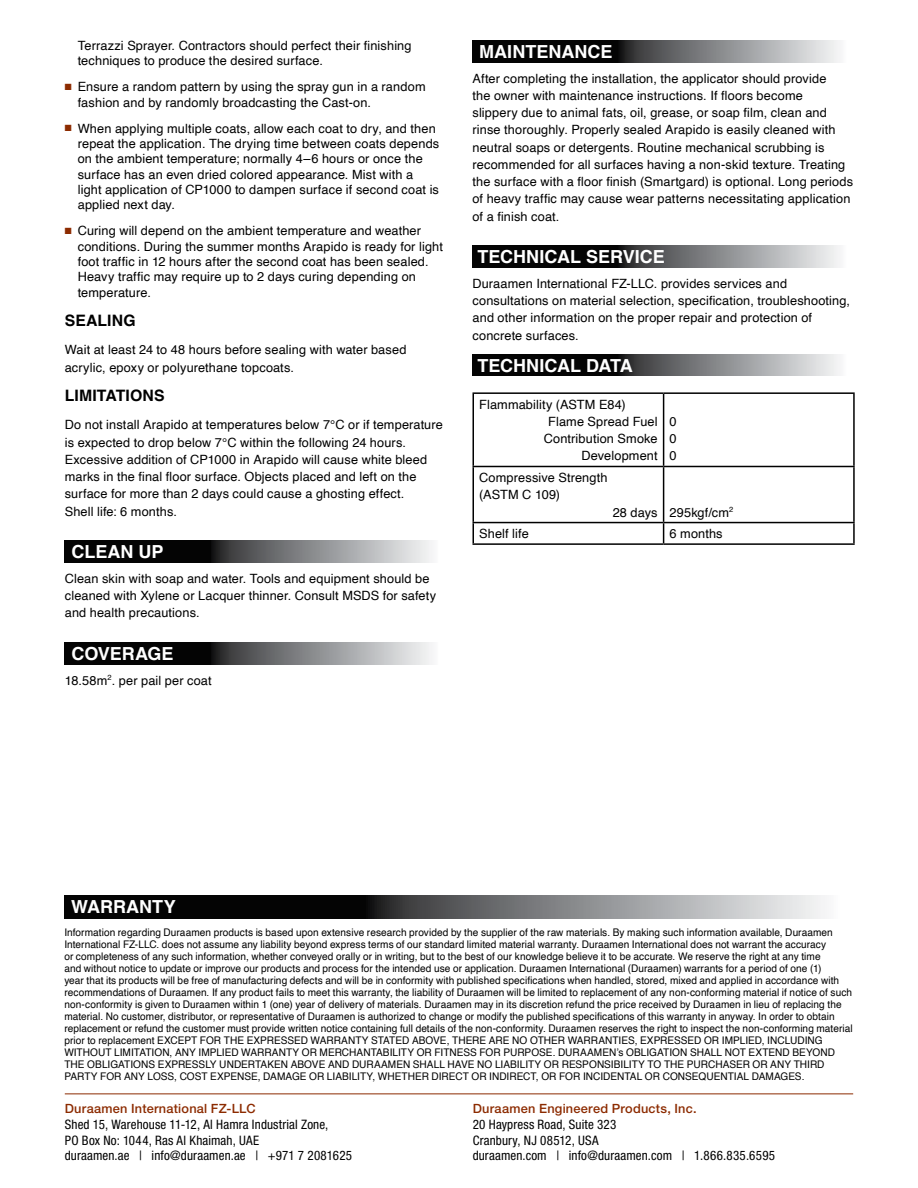
<style>
.page{position:relative;width:918px;height:1188px;background:#fff}
.page>*{position:absolute;margin:0;border:0;box-sizing:border-box;transform-origin:0 0}
.t1{font:700 18px "Helvetica";color:#fff}
.t2{font:700 15.75px "Helvetica";letter-spacing:.01em;color:#000}
.t3{font:condensed 13.05px/15.6px "Helvetica Neue LT Std";letter-spacing:.01em;color:#000}
.t4{font:12.75px/17.2px "Helvetica";letter-spacing:.01em;color:#000}
.t5{font:500 12.75px "Helvetica Neue LT Std";letter-spacing:.02em;color:#8c2b00}
.t6{font:10.5px/12px "Helvetica";letter-spacing:.005em;color:#000;scale:.96 1}
.s1{color:#8c2b00}
</style>
<div class="page">
<hr style="left:65px;top:1094px;width:788px;height:1px;background:#8c2b00">
<svg style="left:65px;top:896px;width:760px;height:22px;background:#575859"></svg>
<svg style="left:65px;top:541px;width:367px;height:21px;background:#58595a"></svg>
<svg style="left:65px;top:643px;width:367px;height:21px;background:#58595a"></svg>
<svg style="left:472px;top:40px;width:368px;height:22px;background:#575859"></svg>
<svg style="left:472px;top:246px;width:368px;height:21px;background:#58585a"></svg>
<svg style="left:472px;top:354px;width:368px;height:22px;background:#575859"></svg>
<hr style="left:472px;top:392px;width:192px;height:2px;background:#000">
<hr style="left:472px;top:394px;width:2px;height:72px;background:#000">
<hr style="left:664px;top:392px;width:191px;height:2px;background:#000">
<hr style="left:663px;top:394px;width:1px;height:72px;background:#000">
<hr style="left:853px;top:394px;width:2px;height:72px;background:#000">
<hr style="left:472px;top:466px;width:192px;height:1px;background:#000">
<hr style="left:472px;top:467px;width:2px;height:55px;background:#000">
<hr style="left:664px;top:466px;width:191px;height:1px;background:#000">
<hr style="left:663px;top:467px;width:1px;height:55px;background:#000">
<hr style="left:853px;top:467px;width:2px;height:55px;background:#000">
<hr style="left:472px;top:522px;width:192px;height:1px;background:#000">
<hr style="left:472px;top:523px;width:2px;height:20px;background:#000">
<hr style="left:664px;top:522px;width:191px;height:1px;background:#000">
<svg style="left:663px;top:523px;width:1px;height:20px"></svg>
<hr style="left:853px;top:523px;width:2px;height:20px;background:#000">
<hr style="left:472px;top:543px;width:192px;height:2px;background:#000">
<hr style="left:664px;top:543px;width:191px;height:2px;background:#000">
<p class="t4" style="left:78px;top:38px;width:335px;line-height:15.3px">Terrazzi Sprayer. Contractors should perfect their finishing techniques to produce the desired surface.</p>
<p class="t4" style="left:78px;top:80px;width:349px;line-height:15.3px;text-indent:-13px"><span class="s1">■</span> Ensure a random pattern by using the spray gun in a random fashion and by randomly broadcasting the Cast-on.</p>
<p class="t4" style="left:78px;top:121px;width:363px;line-height:15.3px;text-indent:-13px"><span class="s1">■</span> When applying multiple coats, allow each coat to dry, and then repeat the application. The drying time between coats depends on the ambient temperature; normally 4–6 hours or once the surface has an even dried colored appearance. Mist with a light application of CP1000 to dampen surface if second coat is applied next day.</p>
<p class="t4" style="left:78px;top:224px;width:367px;line-height:15.3px;text-indent:-13px"><span class="s1">■</span> Curing will depend on the ambient temperature and weather conditions. During the summer months Arapido is ready for light foot traffic in 12 hours after the second coat has been sealed.<br>Heavy traffic may require up to 2 days curing depending on temperature.</p>
<p class="t2" style="left:65px;top:311px;width:72px">SEALING</p>
<p class="t4" style="left:65px;top:342px;width:343px">Wait at least 24 to 48 hours before sealing with water based acrylic, epoxy or polyurethane topcoats.</p>
<p class="t2" style="left:65px;top:386px;width:101px">LIMITATIONS</p>
<p class="t4" style="left:65px;top:417px;width:380px">Do not install Arapido at temperatures below 7°C or if temperature is expected to drop below 7°C within the following 24 hours.<br>Excessive addition of CP1000 in Arapido will cause white bleed marks in the final floor surface. Objects placed and left on the surface for more than 2 days could cause a ghosting effect.<br>Shell life: 6 months.</p>
<h1 class="t1" style="left:72px;top:541px;width:93px">CLEAN UP</h1>
<p class="t4" style="left:65px;top:570px;width:373px">Clean skin with soap and water. Tools and equipment should be cleaned with Xylene or Lacquer thinner. Consult MSDS for safety and health precautions.</p>
<h1 class="t1" style="left:72px;top:643px;width:104px">COVERAGE</h1>
<p class="t4" style="left:65px;top:672px;width:148px">18.58m<sup>2</sup>. per pail per coat</p>
<h1 class="t1" style="left:479px;top:41px;width:135px">MAINTENANCE</h1>
<p class="t4" style="left:472px;top:70px;width:382px">After completing the installation, the applicator should provide<br>the owner with maintenance instructions. If floors become<br>slippery due to animal fats, oil, grease, or soap film, clean and rinse thoroughly. Properly sealed Arapido is easily cleaned with neutral soaps or detergents. Routine mechanical scrubbing is recommended for all surfaces having a non-skid texture. Treating the surface with a floor finish (Smartgard) is optional. Long periods of heavy traffic may cause wear patterns necessitating application of a finish coat.</p>
<h1 class="t1" style="left:478px;top:246px;width:189px">TECHNICAL SERVICE</h1>
<p class="t4" style="left:472px;top:275px;width:379px">Duraamen International FZ-LLC. provides services and consultations on material selection, specification, troubleshooting, and other information on the proper repair and protection of concrete surfaces.</p>
<h1 class="t1" style="left:478px;top:354px;width:157px">TECHNICAL DATA</h1>
<p class="t4" style="left:479px;top:396px;width:148px">Flammability (ASTM E84)</p>
<p class="t4" style="left:548px;top:413px;width:111px">Flame Spread Fuel</p>
<p class="t4" style="left:544px;top:431px;width:115px">Contribution Smoke</p>
<p class="t4" style="left:582px;top:448px;width:78px">Development</p>
<p class="t4" style="left:670px;top:413px;width:9px;text-align:justify">0<br>0<br>0</p>
<p class="t4" style="left:479px;top:469px;width:130px">Compressive Strength (ASTM C 109)</p>
<p class="t4" style="left:613px;top:504px;width:122px">28 days 295kgf/cm<sup>2</sup></p>
<p class="t4" style="left:479px;top:525px;width:51px">Shelf life</p>
<p class="t4" style="left:670px;top:525px;width:55px">6 months</p>
<h1 class="t1" style="left:71px;top:896px;width:106px">WARRANTY</h1>
<p class="t6" style="left:64px;top:927px;width:823px">Information regarding Duraamen products is based upon extensive research provided by the supplier of the raw materials. By making such information available, Duraamen International FZ-LLC. does not assume any liability beyond express terms of our standard limited material warranty. Duraamen International does not warrant the accuracy<br>or completeness of any such information, whether conveyed orally or in writing, but to the best of our knowledge believe it to be accurate. We reserve the right at any time<br>and without notice to update or improve our products and process for the intended use or application. Duraamen International (Duraamen) warrants for a period of one (1)<br>year that its products will be free of manufacturing defects and will be in conformity with published specifications when handled, stored, mixed and applied in accordance with recommendations of Duraamen. If any product fails to meet this warranty, the liability of Duraamen will be limited to replacement of any non-conforming material if notice of such non-conformity is given to Duraamen within 1 (one) year of delivery of materials. Duraamen may in its discretion refund the price received by Duraamen in lieu of replacing the material. No customer, distributor, or representative of Duraamen is authorized to change or modify the published specifications of this warranty in anyway. In order to obtain replacement or refund the customer must provide written notice containing full details of the non-conformity. Duraamen reserves the right to inspect the non-conforming material prior to replacement EXCEPT FOR THE EXPRESSED WARRANTY STATED ABOVE, THERE ARE NO OTHER WARRANTIES, EXPRESSED OR IMPLIED, INCLUDING WITHOUT LIMITATION, ANY IMPLIED WARRANTY OR MERCHANTABILITY OR FITNESS FOR PURPOSE. DURAAMEN’s OBLIGATION SHALL NOT EXTEND BEYOND THE OBLIGATIONS EXPRESSLY UNDERTAKEN ABOVE AND DURAAMEN SHALL HAVE NO LIABILITY OR RESPONSIBILITY TO THE PURCHASER OR ANY THIRD PARTY FOR ANY LOSS, COST EXPENSE, DAMAGE OR LIABILITY, WHETHER DIRECT OR INDIRECT, OR FOR INCIDENTAL OR CONSEQUENTIAL DAMAGES.</p>
<p class="t5" style="left:65px;top:1101px;width:192px">Duraamen International FZ-LLC</p>
<p class="t3" style="left:65px;top:1117px;width:289px">Shed 15, Warehouse 11-12, Al Hamra Industrial Zone,<br>PO Box No: 1044, Ras Al Khaimah, UAE<br>duraamen.ae | info@duraamen.ae | +971 7 2081625</p>
<p class="t5" style="left:473px;top:1101px;width:225px">Duraamen Engineered Products, Inc.</p>
<p class="t3" style="left:473px;top:1117px;width:304px">20 Haypress Road, Suite 323<br>Cranbury, NJ 08512, USA<br>duraamen.com | info@duraamen.com | 1.866.835.6595</p>
</div>
